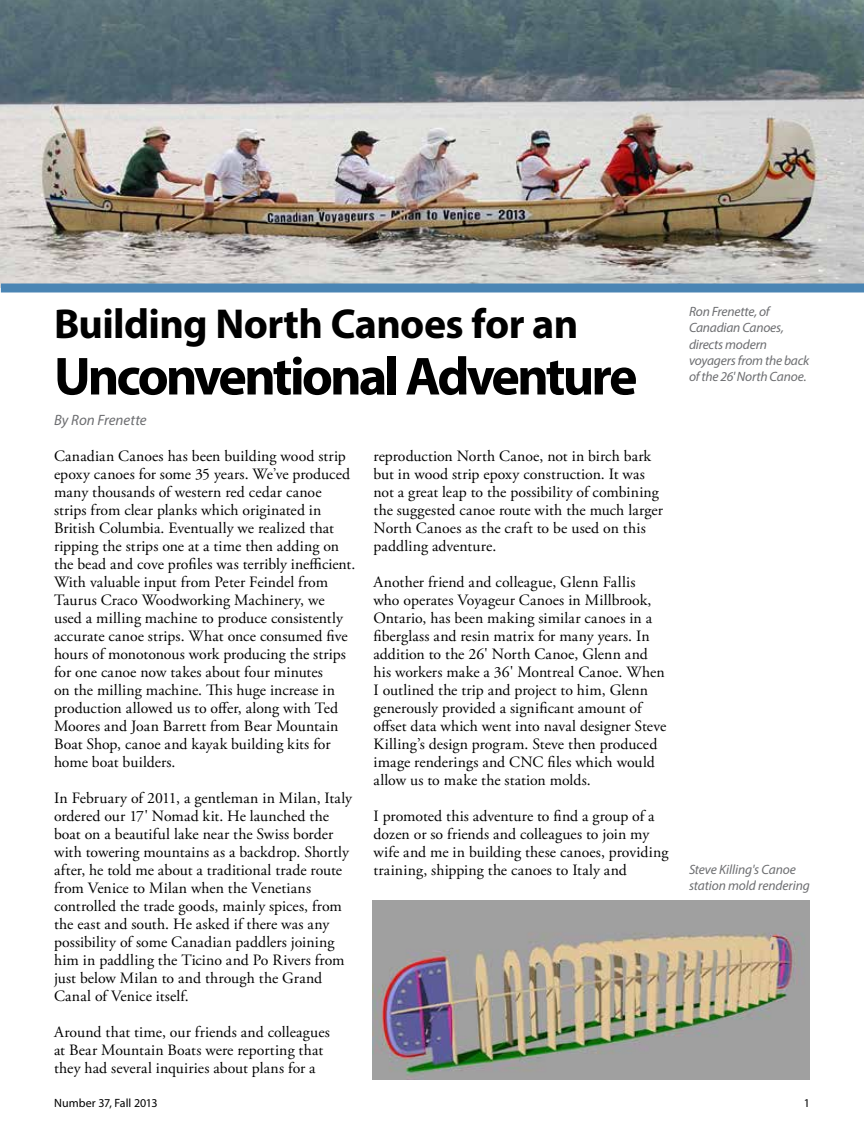
<style>
.page{position:relative;width:864px;height:1134px;background:#fff}
.page>*{position:absolute;margin:0;border:0;box-sizing:border-box;transform-origin:0 0}
.t1{font:700 54px "Myriad Pro";letter-spacing:-.055em;color:#000}
.t2{font:700 42px "Myriad Pro";letter-spacing:-.015em;color:#000}
.t3{font:15.75px/18px "Adobe Garamond Pro";letter-spacing:.005em;color:#000}
.t4{font:italic 15px "Myriad Pro";color:#6d6e71}
.t5{font:italic 13.5px/16.2px "Myriad Pro";letter-spacing:-.015em;color:#6d6e71}
.t6{font:12px "Myriad Pro";letter-spacing:.005em;color:#000}
</style>
<div class="page">
<img style="left:0;top:0;width:864px;height:288px">
<img style="left:373px;top:900px;width:437px;height:180px">
<div style="left:1px;top:284px;width:863px;height:8px;background:#4a85b4"></div>
<h2 class="t2" style="left:54px;top:296px;width:526px">Building North Canoes for an</h2>
<h1 class="t1" style="left:54px;top:341px;width:585px">Unconventional Adventure</h1>
<p class="t4" style="left:54px;top:411px;width:94px">By Ron Frenette</p>
<p class="t3" style="left:54px;top:448px;width:303px">Canadian Canoes has been building wood strip epoxy canoes for some 35 years. We’ve produced many thousands of western red cedar canoe strips from clear planks which originated in British Columbia. Eventually we realized that ripping the strips one at a time then adding on the bead and cove profiles was terribly inefficient.<br>With valuable input from Peter Feindel from Taurus Craco Woodworking Machinery, we used a milling machine to produce consistently accurate canoe strips. What once consumed five hours of monotonous work producing the strips for one canoe now takes about four minutes<br>on the milling machine. This huge increase in production allowed us to offer, along with Ted Moores and Joan Barrett from Bear Mountain Boat Shop, canoe and kayak building kits for home boat builders.</p>
<p class="t3" style="left:54px;top:790px;width:300px">In February of 2011, a gentleman in Milan, Italy ordered our 17' Nomad kit. He launched the boat on a beautiful lake near the Swiss border with towering mountains as a backdrop. Shortly after, he told me about a traditional trade route from Venice to Milan when the Venetians controlled the trade goods, mainly spices, from the east and south. He asked if there was any possibility of some Canadian paddlers joining him in paddling the Ticino and Po Rivers from just below Milan to and through the Grand Canal of Venice itself.</p>
<p class="t3" style="left:54px;top:1024px;width:277px">Around that time, our friends and colleagues at Bear Mountain Boats were reporting that they had several inquiries about plans for a</p>
<p class="t3" style="left:374px;top:448px;width:291px">reproduction North Canoe, not in birch bark but in wood strip epoxy construction. It was not a great leap to the possibility of combining the suggested canoe route with the much larger North Canoes as the craft to be used on this paddling adventure.</p>
<p class="t3" style="left:374px;top:574px;width:294px">Another friend and colleague, Glenn Fallis<br>who operates Voyageur Canoes in Millbrook, Ontario, has been making similar canoes in a fiberglass and resin matrix for many years. In addition to the 26' North Canoe, Glenn and his workers make a 36' Montreal Canoe. When I outlined the trip and project to him, Glenn generously provided a significant amount of offset data which went into naval designer Steve Killing’s design program. Steve then produced image renderings and CNC files which would allow us to make the station molds.</p>
<p class="t3" style="left:374px;top:808px;width:296px">I promoted this adventure to find a group of a dozen or so friends and colleagues to join my wife and me in building these canoes, providing training, shipping the canoes to Italy and</p>
<p class="t5" style="left:689px;top:303px;width:122px">Ron Frenette, of<br>Canadian Canoes, directs modern voyagers from the back of the 26' North Canoe.</p>
<p class="t5" style="left:689px;top:861px;width:122px">Steve Killing's Canoe station mold rendering</p>
<p class="t6" style="left:54px;top:1096px;width:105px">Number 37, Fall 2013</p>
<p class="t6" style="left:804px;top:1096px;width:8px">1</p>
</div>
